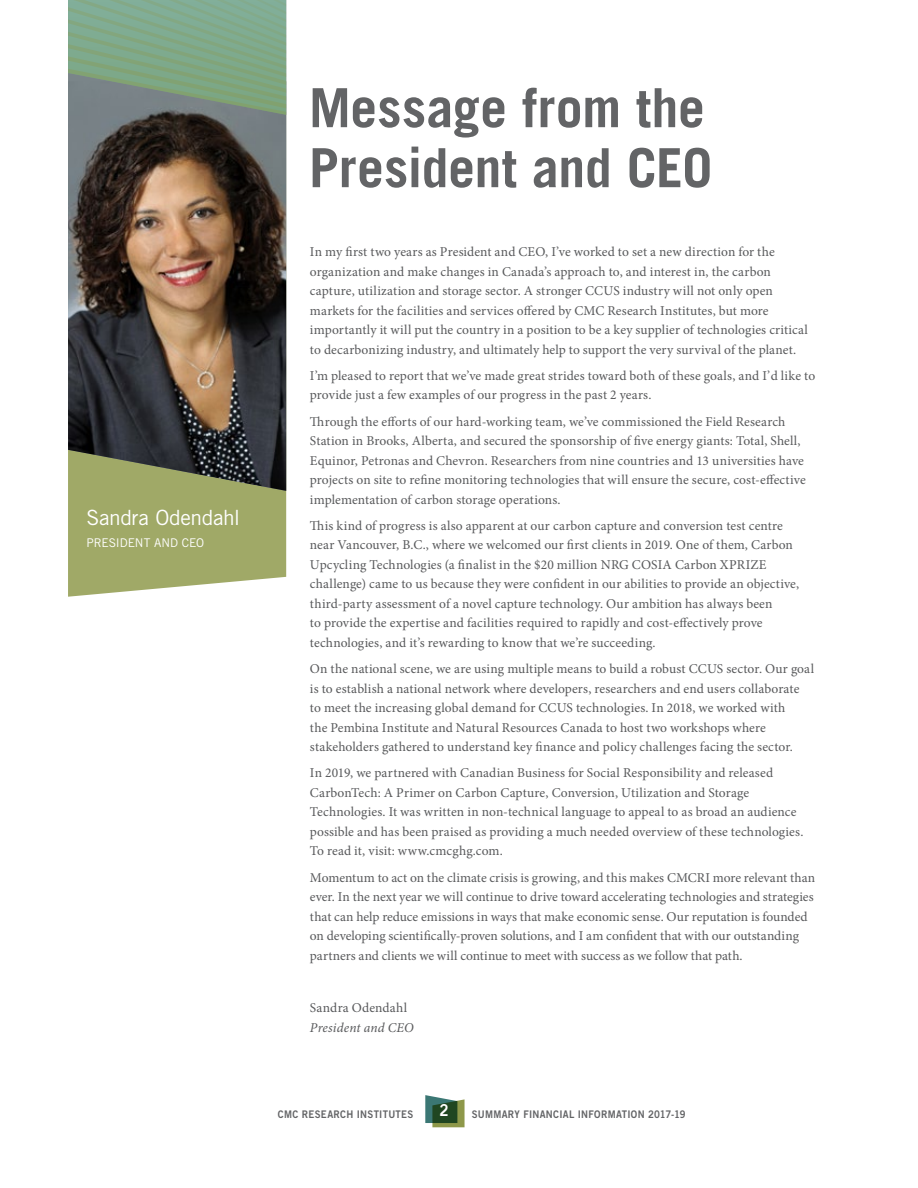
<style>
.page{position:relative;width:918px;height:1188px;background:#fff}
.page>*{position:absolute;margin:0;border:0;box-sizing:border-box;transform-origin:0 0}
.t1{font:700 54px/60px "Trade Gothic";letter-spacing:-.01em;color:#636466}
.Cover_SubTitle{font:21px "Trade Gothic";letter-spacing:-.02em;color:#fff}
.t2{font:16.5px "Trade Gothic Bold Two";color:#fff;scale:.92 1}
.Body{font:13.5px/19.5px "Minion Pro";letter-spacing:.005em;color:#58595b}
.Body-2{font:italic 13.5px/19.5px "Minion Pro";letter-spacing:.01em;color:#58595b}
.small_sans_serif{font:12px "Trade Gothic";letter-spacing:-.005em;color:#fff}
.t3{font:10.5px "Trade Gothic Bold Two";letter-spacing:.03em;color:#636466;scale:.92 1}
.s1{font-style:normal}
</style>
<div class="page">
<svg style="left:425px;top:1095px;width:40px;height:32px"></svg>
<svg style="left:68px;top:491px;width:218px;height:106px;background:#a9b175"></svg>
<img style="left:68px;top:115px;width:218px;height:376px">
<svg style="left:68px;top:0;width:218px;height:115px;background:#7ea187"></svg>
<p class="Cover_SubTitle" style="left:86px;top:505px;width:155px">Sandra Odendahl</p>
<p class="small_sans_serif" style="left:86px;top:535px;width:119px">PRESIDENT AND CEO</p>
<h1 class="t1" style="left:309px;top:77px;width:405px">Message from the<br>President and CEO</h1>
<p class="Body" style="left:310px;top:242px;width:500px">In my first two years as President and CEO, I’ve worked to set a new direction for the organization and make changes in Canada’s approach to, and interest in, the carbon capture, utilization and storage sector. A stronger CCUS industry will not only open markets for the facilities and services offered by CMC Research Institutes, but more importantly it will put the country in a position to be a key supplier of technologies critical to decarbonizing industry, and ultimately help to support the very survival of the planet.</p>
<p class="Body" style="left:310px;top:366px;width:507px">I’m pleased to report that we’ve made great strides toward both of these goals, and I’d like to provide just a few examples of our progress in the past 2 years.</p>
<p class="Body" style="left:310px;top:412px;width:497px">Through the efforts of our hard-working team, we’ve commissioned the Field Research Station in Brooks, Alberta, and secured the sponsorship of five energy giants: Total, Shell, Equinor, Petronas and Chevron. Researchers from nine countries and 13 universities have projects on site to refine monitoring technologies that will ensure the secure, cost-effective implementation of carbon storage operations.</p>
<p class="Body" style="left:310px;top:516px;width:491px">This kind of progress is also apparent at our carbon capture and conversion test centre near Vancouver, B.C., where we welcomed our first clients in 2019. One of them, Carbon Upcycling Technologies (a finalist in the $20 million NRG COSIA Carbon XPRIZE challenge) came to us because they were confident in our abilities to provide an objective, third-party assessment of a novel capture technology. Our ambition has always been<br>to provide the expertise and facilities required to rapidly and cost-effectively prove technologies, and it’s rewarding to know that we’re succeeding.</p>
<p class="Body" style="left:310px;top:659px;width:506px">On the national scene, we are using multiple means to build a robust CCUS sector. Our goal is to establish a national network where developers, researchers and end users collaborate<br>to meet the increasing global demand for CCUS technologies. In 2018, we worked with<br>the Pembina Institute and Natural Resources Canada to host two workshops where stakeholders gathered to understand key finance and policy challenges facing the sector.</p>
<p class="Body" style="left:310px;top:763px;width:495px">In 2019, we partnered with Canadian Business for Social Responsibility and released CarbonTech: A Primer on Carbon Capture, Conversion, Utilization and Storage Technologies. It was written in non-technical language to appeal to as broad an audience possible and has been praised as providing a much needed overview of these technologies.<br>To read it, visit: www.cmcghg.com.</p>
<p class="Body" style="left:310px;top:868px;width:507px">Momentum to act on the climate crisis is growing, and this makes CMCRI more relevant than ever. In the next year we will continue to drive toward accelerating technologies and strategies that can help reduce emissions in ways that make economic sense. Our reputation is founded on developing scientifically-proven solutions, and I am confident that with our outstanding partners and clients we will continue to meet with success as we follow that path.</p>
<p class="Body-2" style="left:310px;top:998px;width:105px"><span class="s1">Sandra Odendahl<br></span>President and CEO</p>
<p class="t2" style="left:439px;top:1100px;width:12px">2</p>
<p class="t3" style="left:278px;top:1108px;width:149px">CMC RESEARCH INSTITUTES</p>
<p class="t3" style="left:472px;top:1108px;width:234px">SUMMARY FINANCIAL INFORMATION 2017-19</p>
</div>
